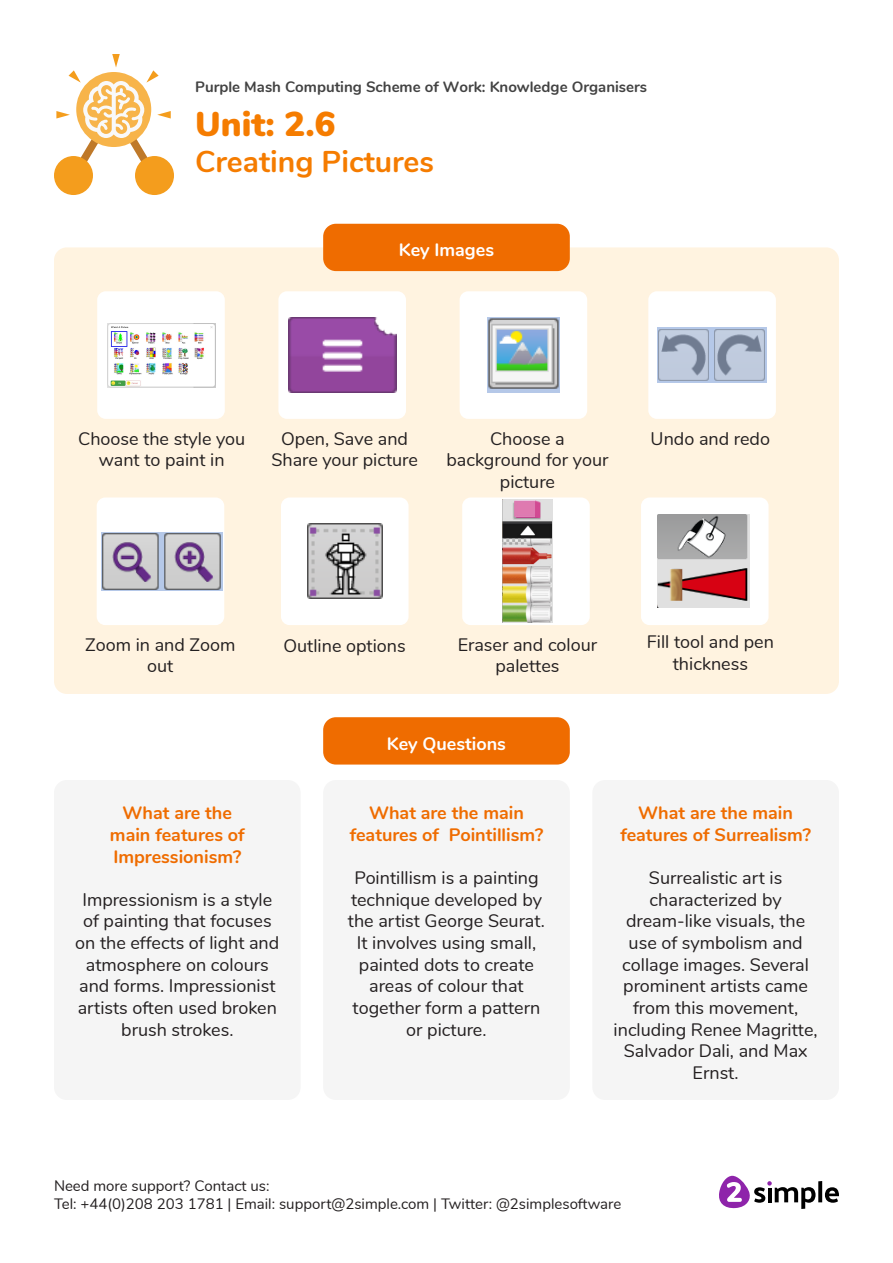
<style>
.page{position:relative;width:893px;height:1263px;background:#fff}
.page>*{position:absolute;margin:0;border:0;box-sizing:border-box;transform-origin:0 0}
.t1{font:900 34.5px "Nunito";color:#f57c00}
.t2{font:700 30px "Nunito";color:#f57c00}
.t3{font:18px/21.6px "Nunito";color:#231f20;text-align:center}
.t4{font:700 18px/21.6px "Nunito";color:#ef6c00;text-align:center}
.t5{font:700 18px "Nunito";color:#fff}
.t6{font:15px/18px "Nunito";color:#231f20}
.t7{font:700 15px "Nunito";color:#424242}
</style>
<div class="page">
<svg style="left:818px;top:1181px;width:4px;height:21px"></svg>
<svg style="left:825px;top:1187px;width:14px;height:16px"></svg>
<svg style="left:719px;top:1176px;width:96px;height:33px"></svg>
<div style="left:54px;top:156px;width:39px;height:39px;background:#f49d1d;border-radius:50%"></div>
<div style="left:135px;top:156px;width:39px;height:39px;background:#f49d1d;border-radius:50%"></div>
<svg style="left:56px;top:54px;width:115px;height:133px"></svg>
<div style="left:54px;top:247px;width:785px;height:447px;background:#fff3e0;border-radius:13px"></div>
<div style="left:323px;top:224px;width:247px;height:47px;background:#ef6c00;border-radius:13px"></div>
<div style="left:323px;top:717px;width:247px;height:47px;background:#ef6c00;border-radius:13px"></div>
<div style="left:592px;top:780px;width:247px;height:320px;background:#f5f5f5;border-radius:13px"></div>
<div style="left:323px;top:780px;width:247px;height:320px;background:#f5f5f5;border-radius:13px"></div>
<div style="left:54px;top:780px;width:247px;height:320px;background:#f5f5f5;border-radius:13px"></div>
<div style="left:97px;top:291px;width:128px;height:128px;background:#fff;border-radius:9px"></div>
<div style="left:278px;top:291px;width:128px;height:128px;background:#fff;border-radius:9px"></div>
<div style="left:460px;top:291px;width:127px;height:128px;background:#fff;border-radius:9px"></div>
<div style="left:648px;top:291px;width:128px;height:128px;background:#fff;border-radius:9px"></div>
<div style="left:97px;top:497px;width:127px;height:128px;background:#fff;border-radius:9px"></div>
<div style="left:281px;top:497px;width:128px;height:128px;background:#fff;border-radius:9px"></div>
<div style="left:462px;top:497px;width:128px;height:128px;background:#fff;border-radius:9px"></div>
<div style="left:641px;top:497px;width:128px;height:128px;background:#fff;border-radius:9px"></div>
<img style="left:288px;top:318px;width:108px;height:75px">
<img style="left:307px;top:524px;width:75px;height:75px">
<img style="left:487px;top:318px;width:72px;height:75px">
<img style="left:657px;top:328px;width:110px;height:54px">
<img style="left:108px;top:323px;width:108px;height:64px">
<img style="left:101px;top:532px;width:121px;height:58px">
<img style="left:657px;top:515px;width:92px;height:93px">
<img style="left:503px;top:500px;width:49px;height:123px">
<p class="t7" style="left:195px;top:76px;width:454px">Purple Mash Computing Scheme of Work: Knowledge Organisers</p>
<p class="t1" style="left:195px;top:98px;width:142px">Unit: 2.6</p>
<p class="t2" style="left:195px;top:139px;width:240px">Creating Pictures</p>
<p class="t5" style="left:399px;top:237px;width:97px">Key Images</p>
<p class="t3" style="left:78px;top:426px;width:169px">Choose the style you want to paint in</p>
<p class="t3" style="left:271px;top:426px;width:148px">Open, Save and<br>Share your picture</p>
<p class="t3" style="left:446px;top:426px;width:164px">Choose a background for your picture</p>
<p class="t3" style="left:651px;top:426px;width:121px">Undo and redo</p>
<p class="t3" style="left:85px;top:633px;width:152px">Zoom in and Zoom out</p>
<p class="t3" style="left:283px;top:633px;width:124px">Outline options</p>
<p class="t3" style="left:458px;top:633px;width:141px">Eraser and colour palettes</p>
<p class="t3" style="left:647px;top:630px;width:129px">Fill tool and pen thickness</p>
<p class="t5" style="left:387px;top:730px;width:121px">Key Questions</p>
<p class="t4" style="left:110px;top:801px;width:136px">What are the main features of<br>Impressionism?</p>
<p class="t3" style="left:75px;top:888px;width:206px">Impressionism is a style of painting that focuses on the effects of light and atmosphere on colours and forms. Impressionist artists often used broken brush strokes.</p>
<p class="t4" style="left:350px;top:801px;width:195px">What are the main features of Pointillism?</p>
<p class="t3" style="left:348px;top:866px;width:199px">Pointillism is a painting technique developed by the artist George Seurat.<br>It involves using small, painted dots to create areas of colour that together form a pattern or picture.</p>
<p class="t4" style="left:620px;top:801px;width:192px">What are the main features of Surrealism?</p>
<p class="t3" style="left:614px;top:866px;width:206px">Surrealistic art is characterized by dream-like visuals, the use of symbolism and collage images. Several prominent artists came from this movement, including Renee Magritte,<br>Salvador Dali, and Max<br>Ernst.</p>
<p class="t6" style="left:54px;top:1176px;width:569px">Need more support? Contact us:<br>Tel: +44(0)208 203 1781 | Email: support@2simple.com | Twitter: @2simplesoftware</p>
</div>
